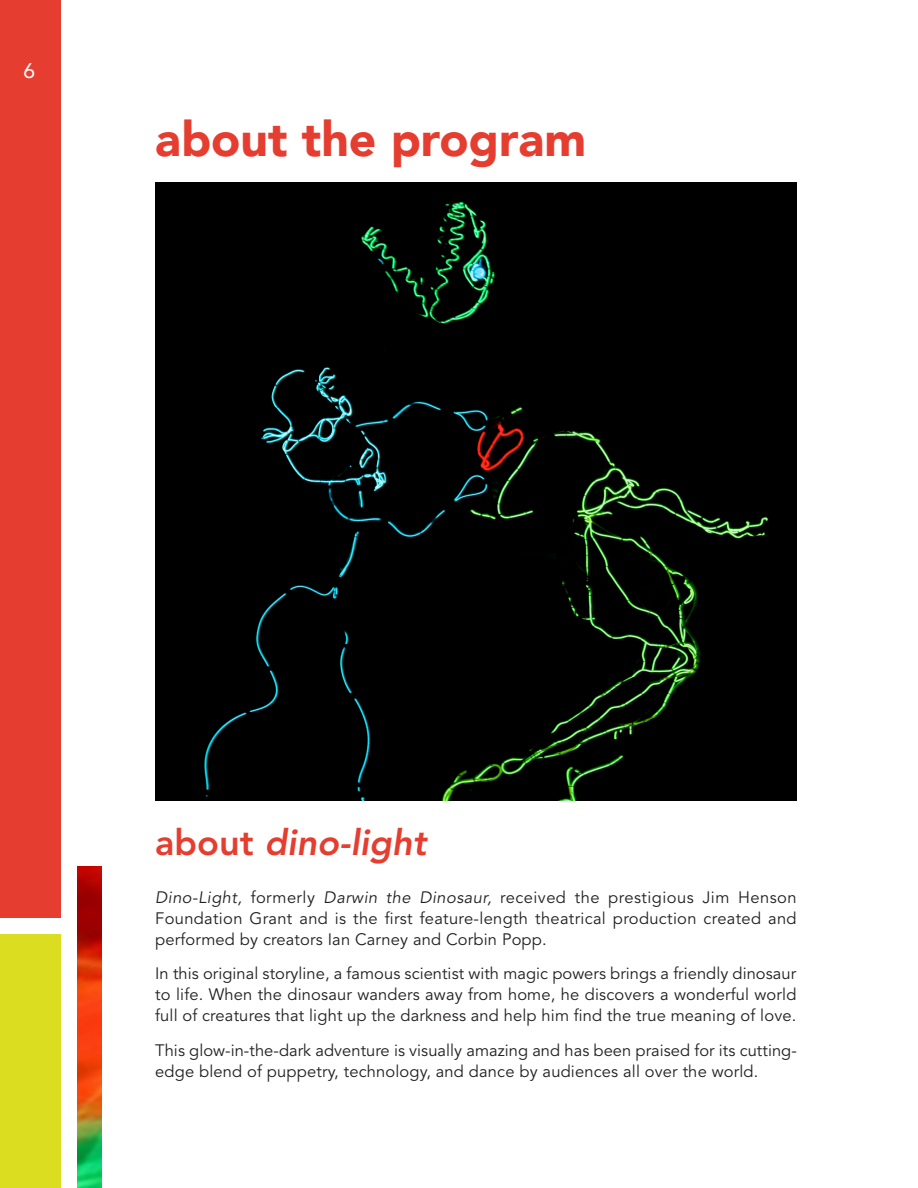
<style>
.page{position:relative;width:918px;height:1188px;background:#fff}
.page>*{position:absolute;margin:0;border:0;box-sizing:border-box;transform-origin:0 0}
.t1{font:900 48px "Avenir";color:#e53e30}
.Date{font:italic 800 36px "Avenir LT Std";color:#e53e30}
.t2{font:21px "Avenir LT Std";color:#fff}
.t3{font:16.5px/21px "Avenir LT Std";letter-spacing:.01em;color:#231f20;text-align:justify}
.s1{font-style:normal}
.s2{font-style:italic}
</style>
<div class="page">
<div style="left:155px;top:183px;width:641px;height:618px;background:#000"></div>
<div style="left:0;top:934px;width:61px;height:254px;background:#dadd20"></div>
<div style="left:0;top:0;width:61px;height:918px;background:#e53e30"></div>
<img style="left:78px;top:866px;width:23px;height:322px">
<p class="t2" style="left:23px;top:59px;width:13px">6</p>
<p class="t1" style="left:155px;top:98px;width:432px">about the program</p>
<p class="Date" style="left:155px;top:821px;width:273px"><span class="s1">about</span> dino-light</p>
<p class="t3" style="left:155px;top:887px;width:643px"><span class="s2">Dino-Light,</span> formerly <span class="s2">Darwin the Dinosaur,</span> received the prestigious Jim Henson Foundation Grant and is the first feature-length theatrical production created and performed by creators Ian Carney and Corbin Popp.</p>
<p class="t3" style="left:155px;top:964px;width:643px">In this original storyline, a famous scientist with magic powers brings a friendly dinosaur to life. When the dinosaur wanders away from home, he discovers a wonderful world full of creatures that light up the darkness and help him find the true meaning of love.</p>
<p class="t3" style="left:155px;top:1040px;width:643px">This glow-in-the-dark adventure is visually amazing and has been praised for its cutting&shy;edge blend of puppetry, technology, and dance by audiences all over the world.</p>
</div>
